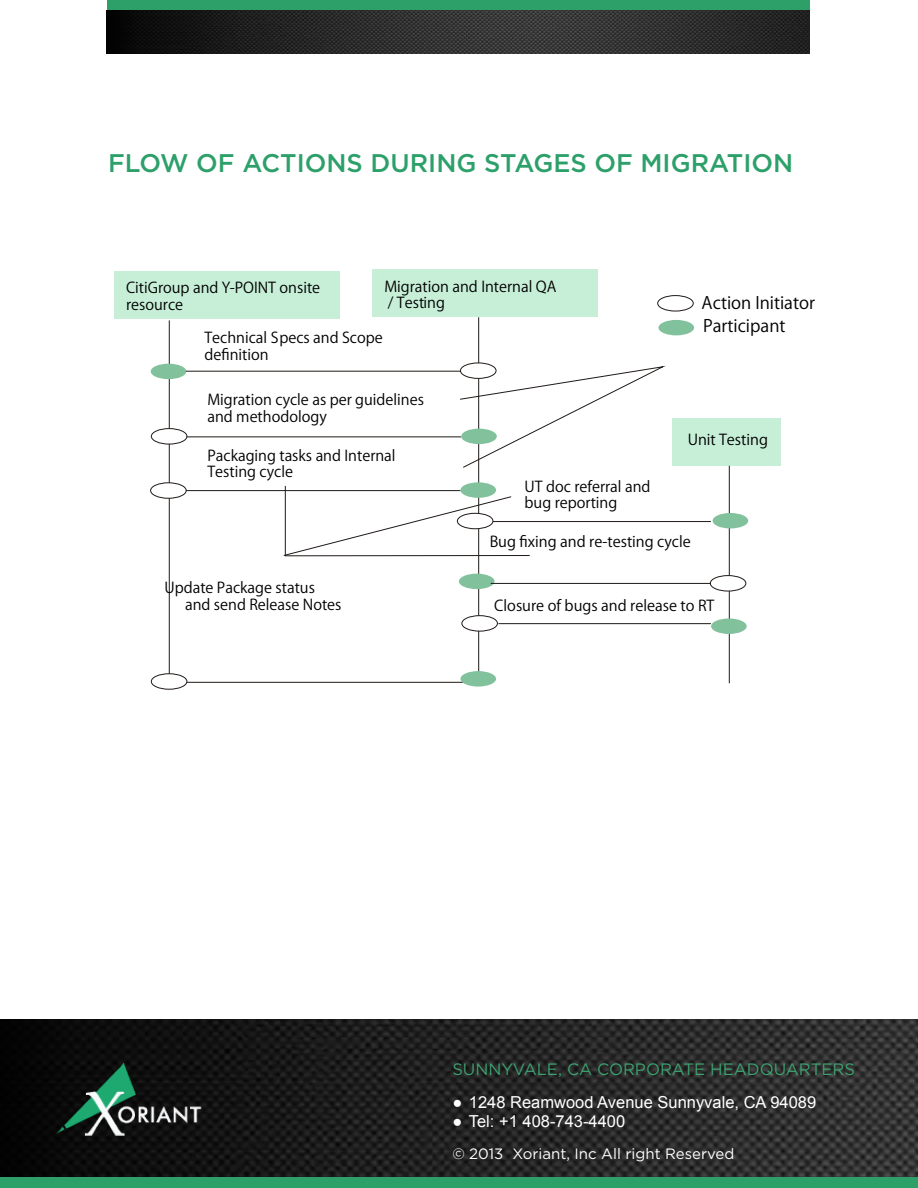
<style>
.page{position:relative;width:918px;height:1188px;background:#fff}
.page>*{position:absolute;margin:0;border:0;box-sizing:border-box;transform-origin:0 0}
.t1{font:500 25.5px "Gotham";color:#2da06a}
.t2{font:16.95px/23.2px "Arial";color:#000}
.t3{font:16.5px "Arial";color:#fff}
.t4{font:16.5px "Gotham";color:#3ca26f}
.t5{font:15px "Gotham";color:#fff}
.t6{font:14.85px/16.6px "Arial";color:#000}
</style>
<div class="page">
<div style="left:0;top:1157px;width:918px;height:31px;background:#2da06a"></div>
<img style="left:0;top:1020px;width:918px;height:157px">
<img style="left:54px;top:1062px;width:149px;height:75px">
<div style="left:108px;top:0;width:702px;height:30px;background:#2da06a"></div>
<img style="left:107px;top:10px;width:702px;height:44px">
<div style="left:114px;top:271px;width:225px;height:48px;background:#c7efd7"></div>
<div style="left:372px;top:269px;width:226px;height:48px;background:#c7efd7"></div>
<hr style="left:169px;top:320px;width:1px;height:357px;background:#1f1a17">
<div style="left:151px;top:364px;width:35px;height:15px;background:#81c19b;border-radius:50%"></div>
<div style="left:151px;top:429px;width:36px;height:15px;background:#fff;border-radius:50%"></div>
<div style="left:151px;top:428px;width:36px;height:16px;border:1px solid #1f1a17;border-radius:50%"></div>
<div style="left:151px;top:483px;width:35px;height:15px;background:#fff;border-radius:50%"></div>
<div style="left:150px;top:483px;width:36px;height:16px;border:1px solid #1f1a17;border-radius:50%"></div>
<hr style="left:478px;top:317px;width:1px;height:355px;background:#1f1a17">
<hr style="left:186px;top:371px;width:275px;height:1px;background:#1f1a17">
<div style="left:460px;top:363px;width:36px;height:16px;border:1px solid #1f1a17;border-radius:50%"></div>
<hr style="left:187px;top:437px;width:274px;height:1px;background:#1f1a17">
<hr style="left:186px;top:490px;width:275px;height:1px;background:#1f1a17">
<svg style="left:460px;top:482px;width:36px;height:16px"></svg>
<div style="left:462px;top:616px;width:35px;height:15px;background:#fff;border-radius:50%"></div>
<div style="left:462px;top:615px;width:36px;height:16px;border:1px solid #1f1a17;border-radius:50%"></div>
<hr style="left:177px;top:682px;width:286px;height:1px;background:#1f1a17">
<svg style="left:460px;top:366px;width:206px;height:102px"></svg>
<svg style="left:283px;top:485px;width:247px;height:71px"></svg>
<hr style="left:491px;top:521px;width:220px;height:1px;background:#1f1a17">
<div style="left:457px;top:513px;width:36px;height:16px;background:#fff;border-radius:50%"></div>
<div style="left:457px;top:513px;width:36px;height:16px;border:1px solid #1f1a17;border-radius:50%"></div>
<div style="left:459px;top:574px;width:36px;height:15px;background:#81c19b;border-radius:50%"></div>
<div style="left:672px;top:418px;width:109px;height:48px;background:#c7efd7"></div>
<hr style="left:729px;top:466px;width:1px;height:217px;background:#1f1a17">
<div style="left:713px;top:513px;width:35px;height:15px;background:#81c19b;border-radius:50%"></div>
<div style="left:710px;top:576px;width:36px;height:15px;background:#fff;border-radius:50%"></div>
<div style="left:710px;top:575px;width:36px;height:16px;border:1px solid #1f1a17;border-radius:50%"></div>
<div style="left:711px;top:618px;width:36px;height:16px;background:#81c19b;border-radius:50%"></div>
<hr style="left:491px;top:583px;width:220px;height:1px;background:#1f1a17">
<hr style="left:498px;top:623px;width:213px;height:1px;background:#1f1a17">
<div style="left:151px;top:674px;width:36px;height:15px;background:#fff;border-radius:50%"></div>
<div style="left:151px;top:674px;width:36px;height:15px;border:1px solid #1f1a17;border-radius:50%"></div>
<div style="left:460px;top:671px;width:36px;height:16px;background:#81c19b;border-radius:50%"></div>
<div style="left:658px;top:320px;width:36px;height:15px;background:#81c19b;border-radius:50%"></div>
<div style="left:657px;top:295px;width:37px;height:16px;border:1px solid #1f1a17;border-radius:50%"></div>
<p class="t1" style="left:108px;top:147px;width:687px">FLOW OF ACTIONS DURING STAGES OF MIGRATION</p>
<p class="t6" style="left:126px;top:280px;width:196px">CitiGroup and Y-POINT onsite resource</p>
<p class="t6" style="left:384px;top:278px;width:174px">Migration and Internal QA / Testing</p>
<p class="t6" style="left:204px;top:330px;width:180px">Technical Specs and Scope definition</p>
<p class="t6" style="left:207px;top:392px;width:218px">Migration cycle as per guidelines and methodology</p>
<p class="t6" style="left:207px;top:447px;width:190px">Packaging tasks and Internal<br>Testing cycle</p>
<p class="t2" style="left:702px;top:291px;width:115px">Action Initiator<br>Participant</p>
<p class="t6" style="left:688px;top:432px;width:82px">Unit Testing</p>
<p class="t6" style="left:525px;top:478px;width:127px">UT doc referral and bug reporting</p>
<p class="t6" style="left:490px;top:534px;width:203px">Bug fixing and re-testing cycle</p>
<p class="t6" style="left:185px;top:580px;width:158px;text-indent:-21px">Update Package status and send Release Notes</p>
<p class="t6" style="left:494px;top:597px;width:222px">Closure of bugs and release to RT</p>
<p class="t4" style="left:452px;top:1058px;width:404px">SUNNYVALE, CA CORPORATE HEADQUARTERS</p>
<p class="t3" style="left:452px;top:1091px;width:365px">● 1248 Reamwood Avenue Sunnyvale, CA 94089</p>
<p class="t3" style="left:452px;top:1111px;width:174px">● Tel: +1 408-743-4400</p>
<p class="t5" style="left:452px;top:1145px;width:284px">© 2013 Xoriant, Inc All right Reserved</p>
</div>
